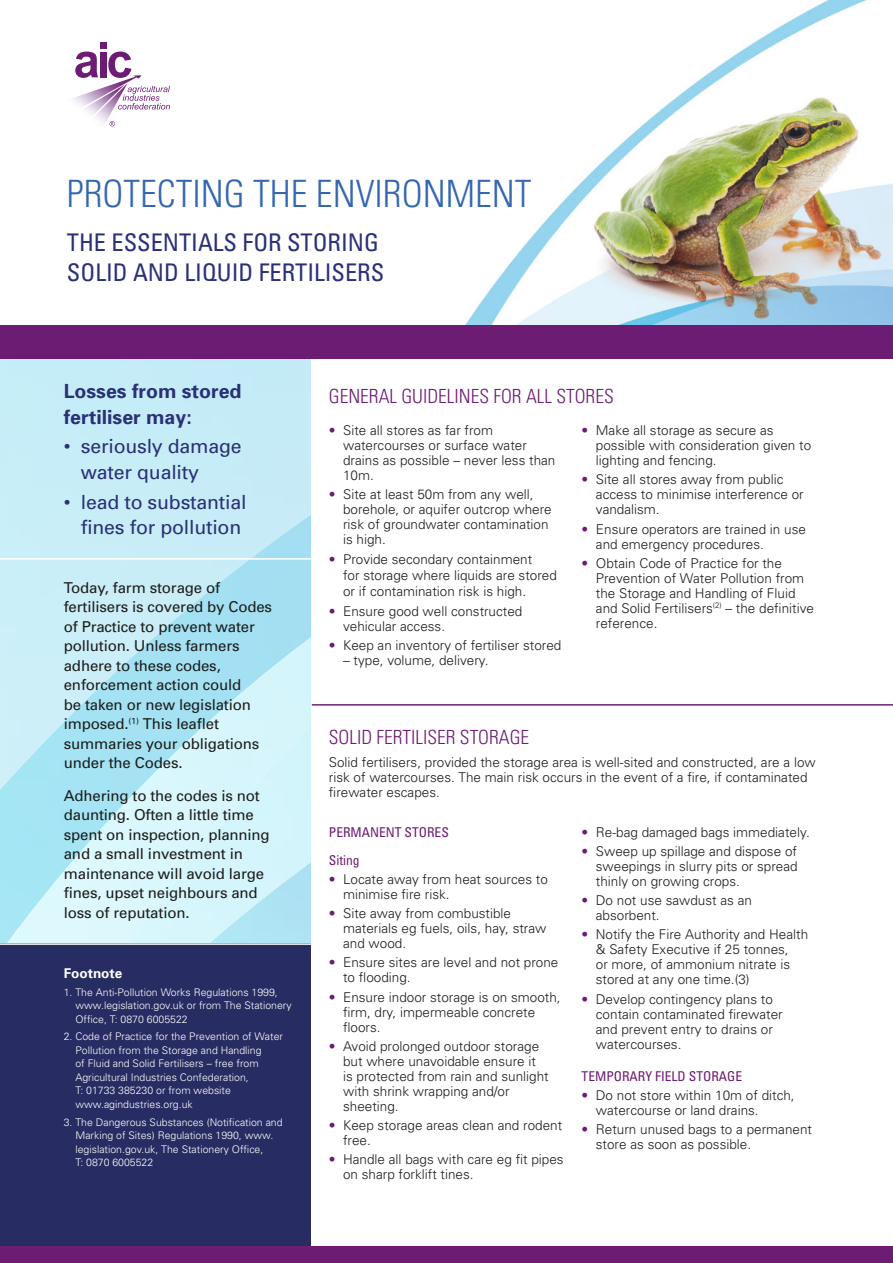
<style>
.page{position:relative;width:893px;height:1263px;background:#fff}
.page>*{position:absolute;margin:0;border:0;box-sizing:border-box;transform-origin:0 0}
.t1{font:300 condensed 37.65px "Univers";color:#3567af}
.t2{font:condensed 24.3px/30.5px "Univers";color:#2a3178}
.t3{font:19.5px/25.5px "Univers";letter-spacing:-.01em;color:#2a3178}
.t4{font:300 condensed 19.5px "Univers";color:#6d1c74}
.t5{font:700 19.5px/25.5px "Univers";color:#2a3178}
.t6{font:15px/19.5px "Univers";letter-spacing:-.01em;color:#1d1d1b}
.t7{font:300 13.5px/15px "Univers";color:#1d1d1b}
.t8{font:condensed 13.5px/27.8px "Univers";color:#6d1c74}
.t9{font:700 13.5px "Univers";color:#fff}
.t10{font:300 10.5px/13.5px "Univers";color:#fff}
.s1{color:#6d1c74}
</style>
<div class="page">
<img style="left:0;top:605px;width:312px;height:338px">
<div style="left:0;top:943px;width:312px;height:320px;background:#272c62"></div>
<img style="left:465px;top:0;width:428px;height:325px">
<div style="left:0;top:325px;width:893px;height:33px;background:#6d1c74"></div>
<div style="left:0;top:1246px;width:893px;height:17px;background:#6d1c74"></div>
<img style="left:73px;top:75px;width:69px;height:28px">
<img style="left:78px;top:85px;width:12px;height:28px">
<img style="left:90px;top:83px;width:37px;height:44px">
<svg style="left:118px;top:86px;width:52px;height:24px"></svg>
<svg style="left:75px;top:43px;width:56px;height:35px"></svg>
<svg style="left:110px;top:121px;width:5px;height:5px"></svg>
<hr style="left:312px;top:704px;width:581px;height:2px;background:#6d1c74">
<hr style="left:0;top:943px;width:312px;height:2px;background:#fff">
<h1 class="t1" style="left:67px;top:171px;width:466px">PROTECTING THE ENVIRONMENT</h1>
<h2 class="t2" style="left:67px;top:226px;width:319px">THE ESSENTIALS FOR STORING<br>SOLID AND LIQUID FERTILISERS</h2>
<h3 class="t5" style="left:64px;top:378px;width:179px">Losses from stored fertiliser may:</h3>
<h3 class="t3" style="left:81px;top:434px;width:162px;text-indent:-17px">• seriously damage water quality</h3>
<h3 class="t3" style="left:64px;top:489px;width:184px;text-align:right">• lead to substantial fines for pollution</h3>
<p class="t6" style="left:64px;top:578px;width:210px">Today, farm storage of fertilisers is covered by Codes of Practice to prevent water pollution. Unless farmers adhere to these codes, enforcement action could<br>be taken or new legislation imposed.<sup>(1)</sup> This leaflet summaries your obligations under the Codes.</p>
<p class="t6" style="left:64px;top:786px;width:208px">Adhering to the codes is not daunting. Often a little time spent on inspection, planning and a small investment in maintenance will avoid large fines, upset neighbours and loss of reputation.</p>
<p class="t9" style="left:64px;top:965px;width:60px">Footnote</p>
<p class="t10" style="left:75px;top:985px;width:218px;text-indent:-12px">1. The Anti-Pollution Works Regulations 1999, www.legislation.gov.uk or from The Stationery<br>Office, T: 0870 6005522</p>
<p class="t10" style="left:75px;top:1030px;width:209px;text-indent:-12px">2. Code of Practice for the Prevention of Water Pollution from the Storage and Handling<br>of Fluid and Solid Fertilisers – free from Agricultural Industries Confederation,<br>T: 01733 385230 or from website www.agindustries.org.uk</p>
<p class="t10" style="left:75px;top:1115px;width:209px;text-indent:-12px">3. The Dangerous Substances (Notification and Marking of Sites) Regulations 1990, www. legislation.gov.uk, The Stationery Office,<br>T: 0870 6005522</p>
<h3 class="t4" style="left:329px;top:385px;width:286px">GENERAL GUIDELINES FOR ALL STORES</h3>
<p class="t7" style="left:343px;top:423px;width:214px;text-indent:-14px"><span class="s1">•</span> Site all stores as far from watercourses or surface water drains as possible – never less than<br>10m.</p>
<p class="t7" style="left:343px;top:487px;width:210px;text-indent:-14px"><span class="s1">•</span> Site at least 50m from any well, borehole, or aquifer outcrop where risk of groundwater contamination is high.</p>
<p class="t7" style="left:343px;top:551px;width:215px;line-height:16.2px;text-indent:-14px"><span class="s1">•</span> Provide secondary containment<br>for storage where liquids are stored or if contamination risk is high.</p>
<p class="t7" style="left:343px;top:604px;width:181px;text-indent:-14px"><span class="s1">•</span> Ensure good well constructed vehicular access.</p>
<p class="t7" style="left:329px;top:638px;width:234px"><span class="s1">•</span> Keep an inventory of fertiliser stored</p>
<p class="t7" style="left:343px;top:653px;width:147px">– type, volume, delivery.</p>
<p class="t7" style="left:596px;top:423px;width:217px;text-indent:-14px"><span class="s1">•</span> Make all storage as secure as possible with consideration given to lighting and fencing.</p>
<p class="t7" style="left:596px;top:472px;width:209px;text-indent:-14px"><span class="s1">•</span> Site all stores away from public access to minimise interference or vandalism.</p>
<p class="t7" style="left:596px;top:521px;width:212px;text-indent:-14px"><span class="s1">•</span> Ensure operators are trained in use and emergency procedures.</p>
<p class="t7" style="left:596px;top:555px;width:220px;text-indent:-14px"><span class="s1">•</span> Obtain Code of Practice for the<br>Prevention of Water Pollution from the Storage and Handling of Fluid and Solid Fertilisers<sup>(2)</sup> – the definitive reference.</p>
<h3 class="t4" style="left:329px;top:725px;width:202px">SOLID FERTILISER STORAGE</h3>
<p class="t7" style="left:329px;top:754px;width:488px">Solid fertilisers, provided the storage area is well-sited and constructed, are a low risk of watercourses. The main risk occurs in the event of a fire, if contaminated firewater escapes.</p>
<p class="t8" style="left:329px;top:818px;width:122px">PERMANENT STORES<br>Siting</p>
<p class="t7" style="left:343px;top:872px;width:206px;text-indent:-14px"><span class="s1">•</span> Locate away from heat sources to minimise fire risk.</p>
<p class="t7" style="left:343px;top:906px;width:205px;text-indent:-14px"><span class="s1">•</span> Site away from combustible materials eg fuels, oils, hay, straw and wood.</p>
<p class="t7" style="left:343px;top:955px;width:217px;text-indent:-14px"><span class="s1">•</span> Ensure sites are level and not prone to flooding.</p>
<p class="t7" style="left:343px;top:989px;width:219px;text-indent:-14px"><span class="s1">•</span> Ensure indoor storage is on smooth, firm, dry, impermeable concrete floors.</p>
<p class="t7" style="left:343px;top:1039px;width:207px;text-indent:-14px"><span class="s1">•</span> Avoid prolonged outdoor storage but where unavoidable ensure it is protected from rain and sunlight with shrink wrapping and/or sheeting.</p>
<p class="t7" style="left:343px;top:1118px;width:221px;text-indent:-14px"><span class="s1">•</span> Keep storage areas clean and rodent free.</p>
<p class="t7" style="left:343px;top:1152px;width:222px;text-indent:-14px"><span class="s1">•</span> Handle all bags with care eg fit pipes on sharp forklift tines.</p>
<p class="t7" style="left:582px;top:824px;width:230px"><span class="s1">•</span> Re-bag damaged bags immediately.</p>
<p class="t7" style="left:596px;top:844px;width:203px;text-align:justify;text-indent:-14px"><span class="s1">•</span> Sweep up spillage and dispose of sweepings in slurry pits or spread thinly on growing crops.</p>
<p class="t7" style="left:596px;top:893px;width:158px;text-indent:-14px"><span class="s1">•</span> Do not use sawdust as an absorbent.</p>
<p class="t7" style="left:596px;top:927px;width:214px;text-indent:-14px"><span class="s1">•</span> Notify the Fire Authority and Health &amp; Safety Executive if 25 tonnes,<br>or more, of ammonium nitrate is stored at any one time.(3)</p>
<p class="t7" style="left:596px;top:991px;width:188px;text-indent:-14px"><span class="s1">•</span> Develop contingency plans to contain contaminated firewater and prevent entry to drains or watercourses.</p>
<p class="t8" style="left:582px;top:1062px;width:162px">TEMPORARY FIELD STORAGE</p>
<p class="t7" style="left:596px;top:1088px;width:200px;text-indent:-14px"><span class="s1">•</span> Do not store within 10m of ditch, watercourse or land drains.</p>
<p class="t7" style="left:596px;top:1122px;width:218px;text-indent:-14px"><span class="s1">•</span> Return unused bags to a permanent store as soon as possible.</p>
</div>
